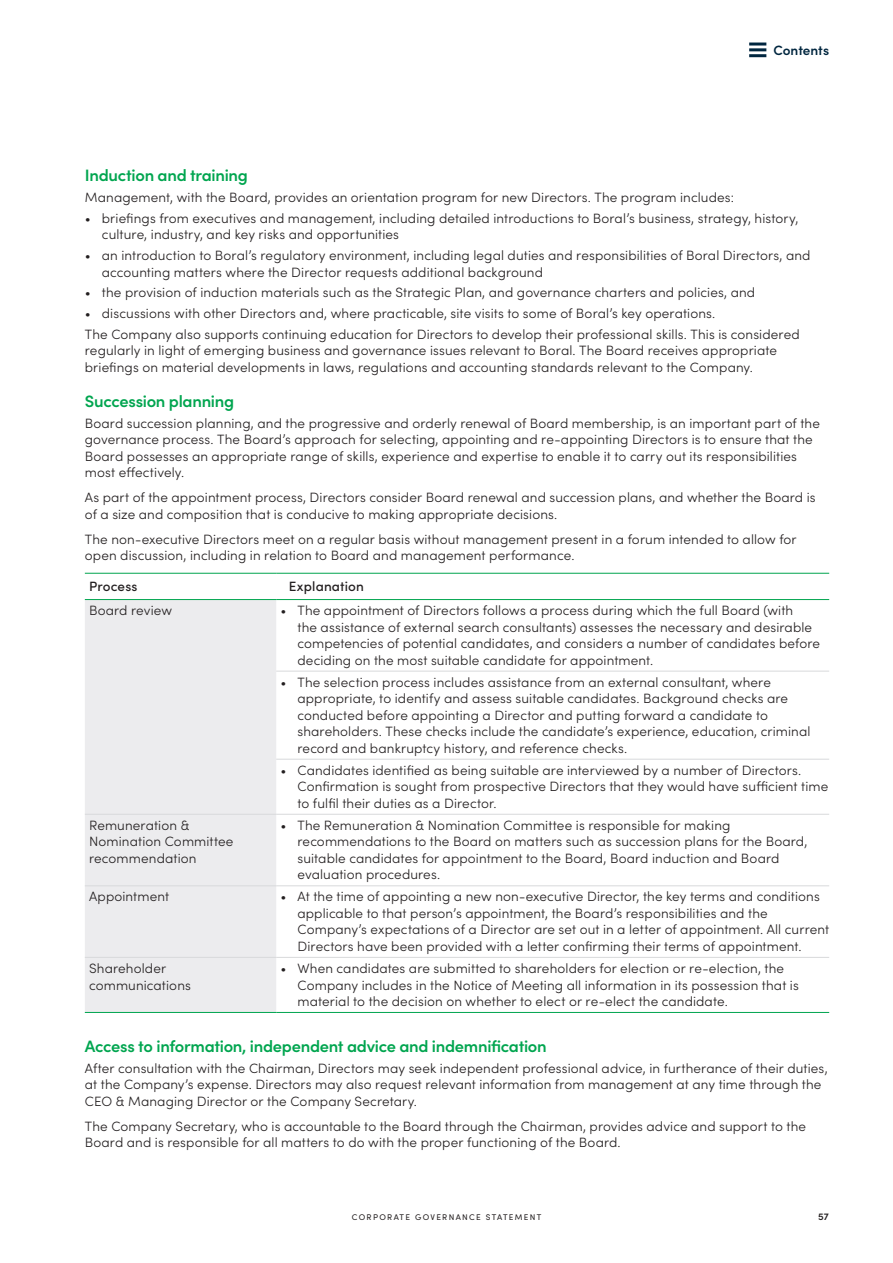
<style>
.page{position:relative;width:893px;height:1263px;background:#fff}
.page>*{position:absolute;margin:0;border:0;box-sizing:border-box;transform-origin:0 0}
.t1{font:600 16.5px "Sofia Pro";letter-spacing:-.02em;color:#00a54f}
.t2{font:300 13.5px/16.5px "Sofia Pro";letter-spacing:.01em;color:#231f20}
.t3{font:500 13.5px "Sofia Pro";letter-spacing:.01em;color:#231f20}
.t4{font:600 13.5px "Sofia Pro";color:#00263f}
.t5{font:600 9.75px "Sofia Pro";color:#231f20}
.t6{font:8.25px "Sofia Pro";letter-spacing:.16em;color:#231f20}
</style>
<div class="page">
<div style="left:85px;top:600px;width:191px;height:412px;background:#ececee"></div>
<hr style="left:276px;top:759px;width:553px;height:1px;background:#d8d9db">
<hr style="left:85px;top:814px;width:191px;height:1px;background:#d8d9db">
<hr style="left:276px;top:814px;width:553px;height:1px;background:#d8d9db">
<hr style="left:85px;top:885px;width:191px;height:1px;background:#d8d9db">
<hr style="left:276px;top:885px;width:553px;height:1px;background:#d8d9db">
<hr style="left:85px;top:599px;width:191px;height:1px;background:#00a54f">
<hr style="left:276px;top:599px;width:553px;height:1px;background:#00a54f">
<hr style="left:85px;top:1012px;width:191px;height:1px;background:#00a54f">
<hr style="left:276px;top:1012px;width:553px;height:1px;background:#00a54f">
<hr style="left:276px;top:957px;width:553px;height:1px;background:#d8d9db">
<hr style="left:85px;top:573px;width:191px;height:1px;background:#00a54f">
<hr style="left:276px;top:573px;width:553px;height:1px;background:#00a54f">
<hr style="left:276px;top:671px;width:553px;height:1px;background:#d8d9db">
<hr style="left:85px;top:957px;width:191px;height:1px;background:#d8d9db">
<hr style="left:749px;top:43px;width:17px;height:3px;background:#00263f">
<hr style="left:749px;top:48px;width:17px;height:3px;background:#00263f">
<hr style="left:749px;top:54px;width:17px;height:3px;background:#00263f">
<p class="t4" style="left:773px;top:40px;width:57px">Contents</p>
<p class="t1" style="left:85px;top:163px;width:165px">Induction and training</p>
<p class="t2" style="left:85px;top:188px;width:651px">Management, with the Board, provides an orientation program for new Directors. The program includes:</p>
<p class="t2" style="left:102px;top:209px;width:698px;text-indent:-17px">• briefings from executives and management, including detailed introductions to Boral’s business, strategy, history, culture, industry, and key risks and opportunities</p>
<p class="t2" style="left:102px;top:246px;width:710px;text-indent:-17px">• an introduction to Boral’s regulatory environment, including legal duties and responsibilities of Boral Directors, and accounting matters where the Director requests additional background</p>
<p class="t2" style="left:85px;top:284px;width:672px">• the provision of induction materials such as the Strategic Plan, and governance charters and policies, and</p>
<p class="t2" style="left:85px;top:302px;width:716px;line-height:20.7px">• discussions with other Directors and, where practicable, site visits to some of Boral’s key operations.<br>The Company also supports continuing education for Directors to develop their professional skills. This is considered</p>
<p class="t2" style="left:85px;top:342px;width:694px">regularly in light of emerging business and governance issues relevant to Boral. The Board receives appropriate briefings on material developments in laws, regulations and accounting standards relevant to the Company.</p>
<p class="t1" style="left:85px;top:389px;width:151px">Succession planning</p>
<p class="t2" style="left:85px;top:414px;width:737px">Board succession planning, and the progressive and orderly renewal of Board membership, is an important part of the governance process. The Board’s approach for selecting, appointing and re-appointing Directors is to ensure that the Board possesses an appropriate range of skills, experience and expertise to enable it to carry out its responsibilities most effectively.</p>
<p class="t2" style="left:85px;top:488px;width:732px">As part of the appointment process, Directors consider Board renewal and succession plans, and whether the Board is of a size and composition that is conducive to making appropriate decisions.</p>
<p class="t2" style="left:85px;top:530px;width:713px">The non-executive Directors meet on a regular basis without management present in a forum intended to allow for open discussion, including in relation to Board and management performance.</p>
<p class="t3" style="left:89px;top:576px;width:50px">Process</p>
<p class="t3" style="left:289px;top:576px;width:77px">Explanation</p>
<p class="t2" style="left:89px;top:601px;width:84px">Board review</p>
<p class="t2" style="left:297px;top:601px;width:524px;text-indent:-17px">• The appointment of Directors follows a process during which the full Board (with<br>the assistance of external search consultants) assesses the necessary and desirable competencies of potential candidates, and considers a number of candidates before deciding on the most suitable candidate for appointment.</p>
<p class="t2" style="left:297px;top:673px;width:515px;text-indent:-17px">• The selection process includes assistance from an external consultant, where appropriate, to identify and assess suitable candidates. Background checks are conducted before appointing a Director and putting forward a candidate to shareholders. These checks include the candidate’s experience, education, criminal record and bankruptcy history, and reference checks.</p>
<p class="t2" style="left:297px;top:761px;width:532px;text-indent:-17px">• Candidates identified as being suitable are interviewed by a number of Directors.<br>Confirmation is sought from prospective Directors that they would have sufficient time to fulfil their duties as a Director.</p>
<p class="t2" style="left:89px;top:816px;width:146px">Remuneration &amp;<br>Nomination Committee recommendation</p>
<p class="t2" style="left:297px;top:816px;width:511px;text-indent:-17px">• The Remuneration &amp; Nomination Committee is responsible for making recommendations to the Board on matters such as succession plans for the Board, suitable candidates for appointment to the Board, Board induction and Board evaluation procedures.</p>
<p class="t2" style="left:89px;top:888px;width:82px">Appointment</p>
<p class="t2" style="left:297px;top:888px;width:533px;text-indent:-17px">• At the time of appointing a new non-executive Director, the key terms and conditions applicable to that person’s appointment, the Board’s responsibilities and the Company’s expectations of a Director are set out in a letter of appointment. All current Directors have been provided with a letter confirming their terms of appointment.</p>
<p class="t2" style="left:89px;top:959px;width:103px">Shareholder communications</p>
<p class="t2" style="left:297px;top:959px;width:503px;text-indent:-17px">• When candidates are submitted to shareholders for election or re-election, the<br>Company includes in the Notice of Meeting all information in its possession that is material to the decision on whether to elect or re-elect the candidate.</p>
<p class="t1" style="left:85px;top:1034px;width:463px">Access to information, independent advice and indemnification</p>
<p class="t2" style="left:85px;top:1059px;width:744px">After consultation with the Chairman, Directors may seek independent professional advice, in furtherance of their duties, at the Company’s expense. Directors may also request relevant information from management at any time through the<br>CEO &amp; Managing Director or the Company Secretary.</p>
<p class="t2" style="left:85px;top:1117px;width:723px">The Company Secretary, who is accountable to the Board through the Chairman, provides advice and support to the<br>Board and is responsible for all matters to do with the proper functioning of the Board.</p>
<p class="t6" style="left:352px;top:1211px;width:191px">CORPORATE GOVERNANCE STATEMENT</p>
<p class="t5" style="left:818px;top:1210px;width:13px">57</p>
</div>
